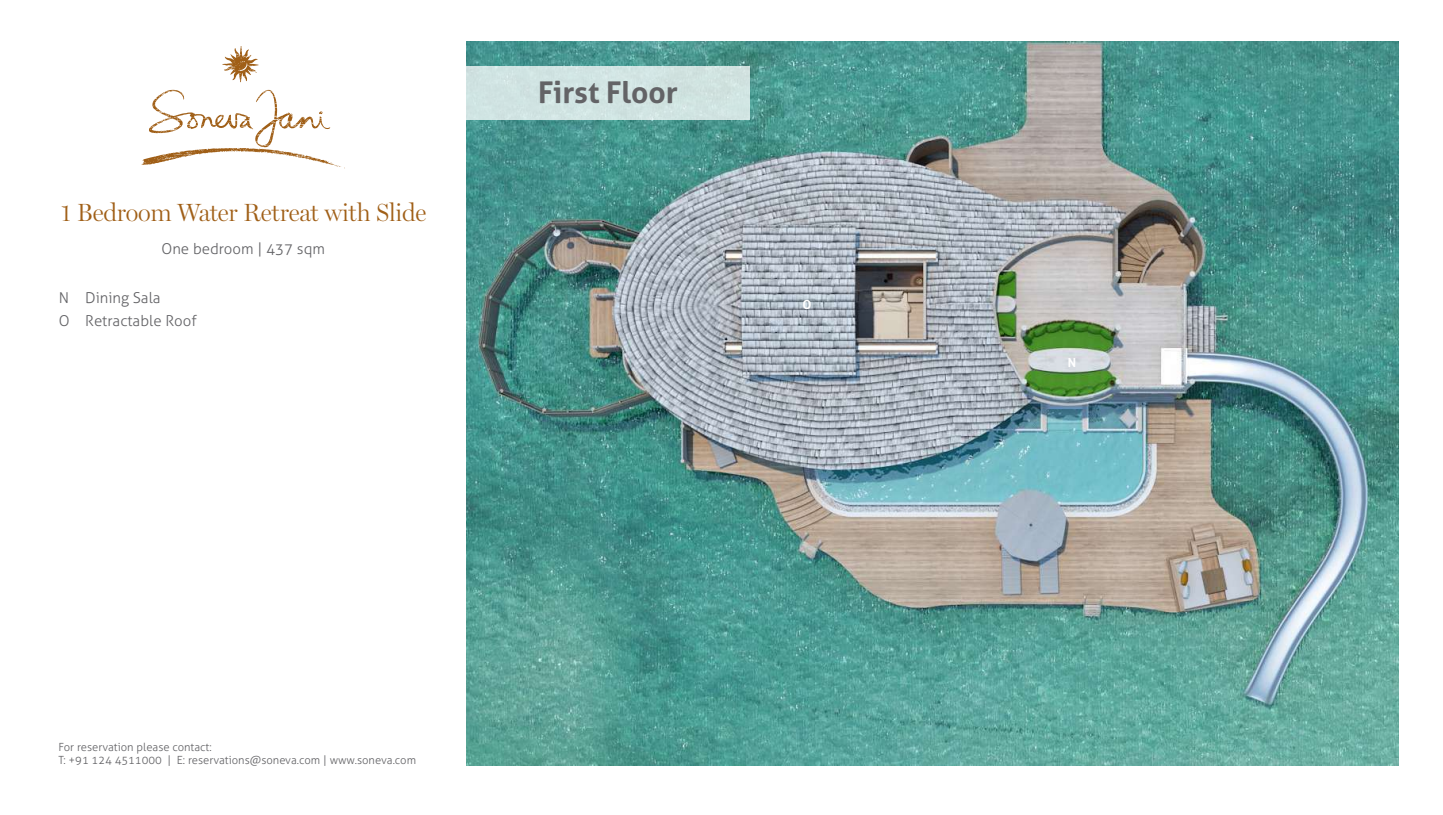
<style>
.page{position:relative;width:1443px;height:815px;background:#fff}
.page>*{position:absolute;margin:0;border:0;box-sizing:border-box;transform-origin:0 0}
.t1{font:700 30px "Aller";color:#636366}
.t2{font:300 25px "Miller Display";letter-spacing:-.01em;color:#a05f17}
.t3{font:300 15px/23.4px "Aller";color:#636366}
.t4{font:700 12.5px "Aller";color:#fff}
.t5{font:300 11.25px/13.8px "Aller";color:#636366}
.s1{font-style:inherit}
</style>
<div class="page">
<img style="left:466px;top:42px;width:931px;height:723px">
<div style="left:450px;top:66px;width:299px;height:54px;background:#d1e4e2"></div>
<svg style="left:222px;top:46px;width:36px;height:36px"></svg>
<svg style="left:141px;top:89px;width:204px;height:80px"></svg>
<h2 class="t2" style="left:61px;top:198px;width:367px">1 Bedroom Water Retreat with Slide</h2>
<h3 class="t3" style="left:161px;top:237px;width:165px">One bedroom | 437 sqm</h3>
<h3 class="t3" style="left:59px;top:286px;width:139px">N Dining Sala<br>O <span class="s1">Retractable</span> Roof</h3>
<h1 class="t1" style="left:538px;top:74px;width:141px">First Floor</h1>
<p class="t4" style="left:802px;top:296px;width:11px">O</p>
<p class="t5" style="left:58px;top:740px;width:359px">For reservation please contact:<br>T: +91 124 4511000 | E: reservations@soneva.com | www.soneva.com</p>
<p class="t4" style="left:1067px;top:355px;width:10px">N</p>
</div>
